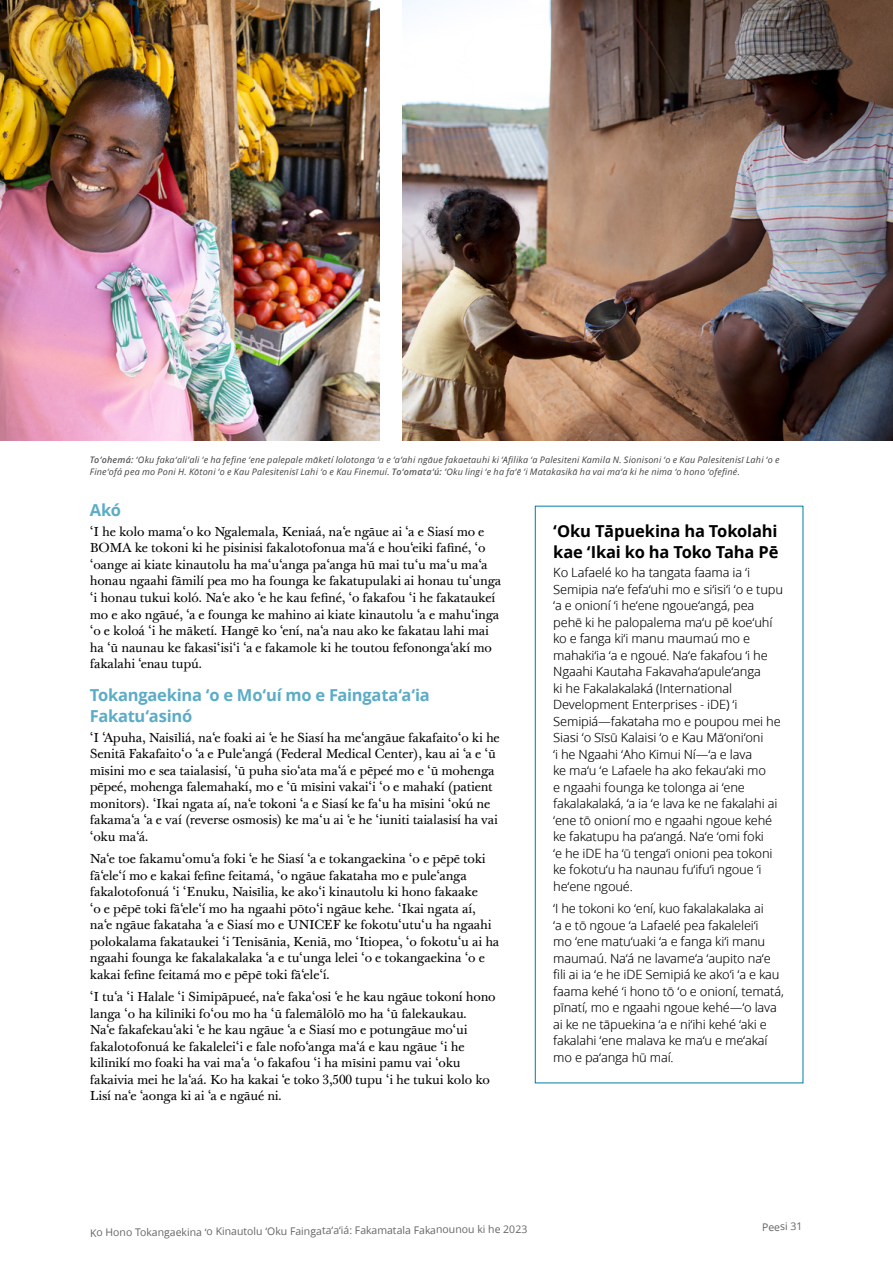
<style>
.page{position:relative;width:893px;height:1263px;background:#fff}
.page>*{position:absolute;margin:0;border:0;box-sizing:border-box;transform-origin:0 0}
.para_Subtitle-H2{font:700 16.5px/21px "Zoramlds Lat";letter-spacing:-.015em;color:#5cacc7}
.para_beneficiaryHead-border{font:700 16.5px/21px "Zoramlds Lat";letter-spacing:-.01em;color:#000}
.para_Copy{font:12.75px/16.5px "Mc Kay Prolds Lat";letter-spacing:-.015em;color:#000}
.para_beneficiaryBody-border{font:12.75px/16.5px "Zoramlds Lat";letter-spacing:-.015em;color:#000}
.t1{font:10.5px "Zoramlds Lat";color:#636466}
.para_Caption{font:italic 9px/12px "Zoramlds Lat";letter-spacing:.025em;color:#414042}
.s1{font-weight:600;color:#58595b}
</style>
<div class="page">
<img style="left:402px;top:0;width:491px;height:440px">
<img style="left:0;top:0;width:380px;height:440px">
<div style="left:535px;top:506px;width:268px;height:577px;border:1px solid #007d9f"></div>
<p class="para_Caption" style="left:90px;top:454px;width:691px"><span class="s1">Toʻohemá:</span> ʻOku fakaʻaliʻali ʻe ha fefine ʻene palepale māketí lolotonga ʻa e ʻaʻahi ngāue fakaetauhi ki ʻAfilika ʻa Palesiteni Kamila N. Sionisoni ʻo e Kau Palesitenisī Lahi ʻo e<br>Fineʻofá pea mo Poni H. Kōtoni ʻo e Kau Palesitenisī Lahi ʻo e Kau Finemuí. <span class="s1">Toʻomataʻú:</span> ʻOku lingi ʻe ha faʻē ʻi Matakasikā ha vai maʻa ki he nima ʻo hono ʻofefiné.</p>
<p class="para_Subtitle-H2" style="left:90px;top:500px;width:33px">Akó</p>
<p class="para_Copy" style="left:90px;top:523px;width:413px">ʻI he kolo mamaʻo ko Ngalemala, Keniaá, naʻe ngāue ai ʻa e Siasí mo e BOMA ke tokoni ki he pisinisi fakalotofonua maʻá e houʻeiki fafiné, ʻo ʻoange ai kiate kinautolu ha maʻuʻanga paʻanga hū mai tuʻu maʻu maʻa honau ngaahi fāmilí pea mo ha founga ke fakatupulaki ai honau tuʻunga ʻi honau tukui koló. Naʻe ako ʻe he kau fefiné, ʻo fakafou ʻi he fakataukeí mo e ako ngāué, ʻa e founga ke mahino ai kiate kinautolu ʻa e mahuʻinga ʻo e koloá ʻi he māketí. Hangē ko ʻení, naʻa nau ako ke fakatau lahi mai ha ʻū naunau ke fakasiʻisiʻi ʻa e fakamole ki he toutou fefonongaʻakí mo fakalahi ʻenau tupú.</p>
<p class="para_Subtitle-H2" style="left:90px;top:685px;width:342px">Tokangaekina ʻo e Moʻuí mo e Faingataʻaʻia<br>Fakatuʻasinó</p>
<p class="para_Copy" style="left:90px;top:729px;width:411px">ʻI ʻApuha, Naisīliá, naʻe foaki ai ʻe he Siasí ha meʻangāue fakafaitoʻo ki he Senitā Fakafaitoʻo ʻa e Puleʻangá (Federal Medical Center), kau ai ʻa e ʻū mīsini mo e sea taialasisí, ʻū puha sioʻata maʻá e pēpeé mo e ʻū mohenga pēpeé, mohenga falemahakí, mo e ʻū mīsini vakaiʻi ʻo e mahakí (patient monitors). ʻIkai ngata aí, naʻe tokoni ʻa e Siasí ke faʻu ha mīsini ʻokú ne fakamaʻa ʻa e vaí (reverse osmosis) ke maʻu ai ʻe he ʻiuniti taialasisí ha vai ʻoku maʻá.</p>
<p class="para_Copy" style="left:90px;top:850px;width:411px">Naʻe toe fakamuʻomuʻa foki ʻe he Siasí ʻa e tokangaekina ʻo e pēpē toki fāʻeleʻí mo e kakai fefine feitamá, ʻo ngāue fakataha mo e puleʻanga fakalotofonuá ʻi ʻEnuku, Naisīlia, ke akoʻi kinautolu ki hono fakaake<br>ʻo e pēpē toki fāʻeleʻí mo ha ngaahi pōtoʻi ngāue kehe. ʻIkai ngata aí, naʻe ngāue fakataha ʻa e Siasí mo e UNICEF ke fokotuʻutuʻu ha ngaahi polokalama fakataukei ʻi Tenisānia, Keniā, mo ʻItiopea, ʻo fokotuʻu ai ha ngaahi founga ke fakalakalaka ʻa e tuʻunga lelei ʻo e tokangaekina ʻo e kakai fefine feitamá mo e pēpē toki fāʻeleʻí.</p>
<p class="para_Copy" style="left:90px;top:988px;width:407px">ʻI tuʻa ʻi Halale ʻi Simipāpueé, naʻe fakaʻosi ʻe he kau ngāue tokoní hono langa ʻo ha kilīniki foʻou mo ha ʻū falemālōlō mo ha ʻū falekaukau.<br>Naʻe fakafekauʻaki ʻe he kau ngāue ʻa e Siasí mo e potungāue moʻui fakalotofonuá ke fakaleleiʻi e fale nofoʻanga maʻá e kau ngāue ʻi he kilīnikí mo foaki ha vai maʻa ʻo fakafou ʻi ha mīsini pamu vai ʻoku fakaivia mei he laʻaá. Ko ha kakai ʻe toko 3,500 tupu ʻi he tukui kolo ko Lisí naʻe ʻaonga ki ai ʻa e ngāué ni.</p>
<p class="para_beneficiaryHead-border" style="left:553px;top:520px;width:227px">ʻOku Tāpuekina ha Tokolahi kae ʻIkai ko ha Toko Taha Pē</p>
<p class="para_beneficiaryBody-border" style="left:553px;top:564px;width:231px">Ko Lafaelé ko ha tangata faama ia ʻi Semipia naʻe fefaʻuhi mo e siʻisiʻi ʻo e tupu ʻa e onioní ʻi heʻene ngoueʻangá, pea pehē ki he palopalema maʻu pē koeʻuhí ko e fanga kiʻi manu maumaú mo e mahakiʻia ʻa e ngoué. Naʻe fakafou ʻi he Ngaahi Kautaha Fakavahaʻapuleʻanga<br>ki he Fakalakalaká (International Development Enterprises - iDE) ʻi Semipiá—fakataha mo e poupou mei he Siasi ʻo Sīsū Kalaisi ʻo e Kau Māʻoniʻoni<br>ʻi he Ngaahi ʻAho Kimui Ní—ʻa e lava<br>ke maʻu ʻe Lafaele ha ako fekauʻaki mo<br>e ngaahi founga ke tolonga ai ʻene fakalakalaká, ʻa ia ʻe lava ke ne fakalahi ai ʻene tō onioní mo e ngaahi ngoue kehé ke fakatupu ha paʻangá. Naʻe ʻomi foki<br>ʻe he iDE ha ʻū tengaʻi onioni pea tokoni ke fokotuʻu ha naunau fuʻifuʻi ngoue ʻi heʻene ngoué.</p>
<p class="para_beneficiaryBody-border" style="left:553px;top:900px;width:232px">ʻI he tokoni ko ʻení, kuo fakalakalaka ai<br>ʻa e tō ngoue ʻa Lafaelé pea fakaleleiʻi<br>mo ʻene matuʻuaki ʻa e fanga kiʻi manu maumaú. Naʻá ne lavameʻa ʻaupito naʻe fili ai ia ʻe he iDE Semipiá ke akoʻi ʻa e kau faama kehé ʻi hono tō ʻo e onioní, tematá, pīnatí, mo e ngaahi ngoue kehé—ʻo lava ai ke ne tāpuekina ʻa e niʻihi kehé ʻaki e fakalahi ʻene malava ke maʻu e meʻakaí mo e paʻanga hū maí.</p>
<p class="t1" style="left:90px;top:1227px;width:439px;rotate:-1deg">Ko Hono Tokangaekina ʻo Kinautolu ʻOku Faingataʻaʻiá: Fakamatala Fakanounou ki he 2023</p>
<p class="t1" style="left:762px;top:1219px;width:42px;rotate:-1deg">Peesi 31</p>
</div>
